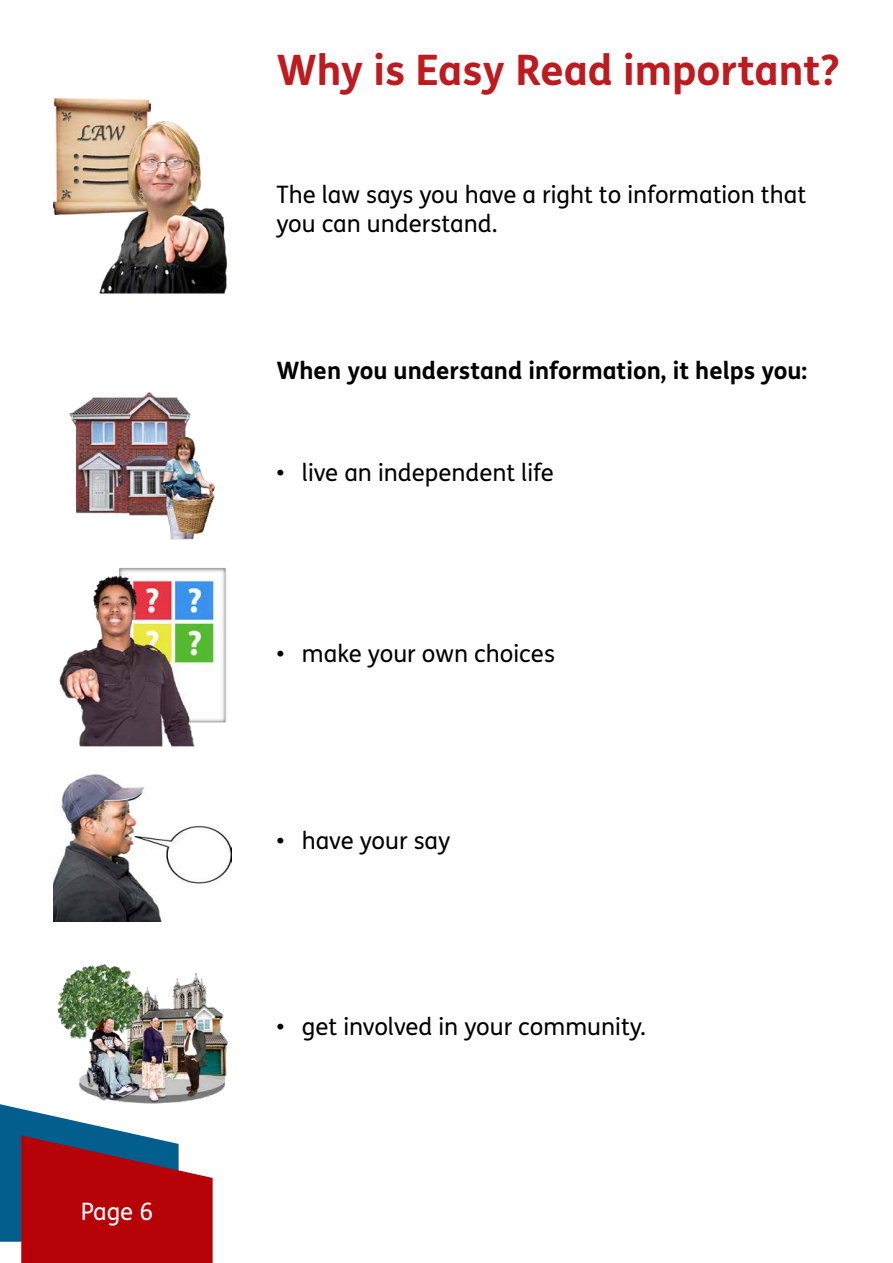
<style>
.page{position:relative;width:893px;height:1263px;background:#fff}
.page>*{position:absolute;margin:0;border:0;box-sizing:border-box;transform-origin:0 0}
.t1{font:700 42px "FS Me Pro";color:#bd1b1f}
.Bodytext_-_P{font:24px/28.8px "FS Me Pro";color:#000}
.Bodytext_-_P-2{font:700 24px "FS Me Pro";color:#000}
.t2{font:24px "FS Me Pro";color:#fff}
</style>
<div class="page">
<svg style="left:0;top:1104px;width:213px;height:159px;background:#953341"></svg>
<img style="left:53px;top:774px;width:179px;height:147px">
<img style="left:53px;top:964px;width:176px;height:159px">
<img style="left:59px;top:568px;width:168px;height:178px">
<img style="left:69px;top:392px;width:146px;height:148px">
<img style="left:54px;top:98px;width:97px;height:116px">
<img style="left:92px;top:119px;width:135px;height:175px">
<p class="t2" style="left:81px;top:1195px;width:74px">Page 6</p>
<h2 class="t1" style="left:276px;top:37px;width:565px">Why is Easy Read important?</h2>
<p class="Bodytext_-_P" style="left:276px;top:179px;width:531px">The law says you have a right to information that you can understand.</p>
<p class="Bodytext_-_P-2" style="left:276px;top:352px;width:532px">When you understand information, it helps you:</p>
<p class="Bodytext_-_P" style="left:276px;top:457px;width:279px">• live an independent life</p>
<p class="Bodytext_-_P" style="left:276px;top:639px;width:280px">• make your own choices</p>
<p class="Bodytext_-_P" style="left:276px;top:825px;width:175px">• have your say</p>
<p class="Bodytext_-_P" style="left:276px;top:1011px;width:371px">• get involved in your community.</p>
</div>
